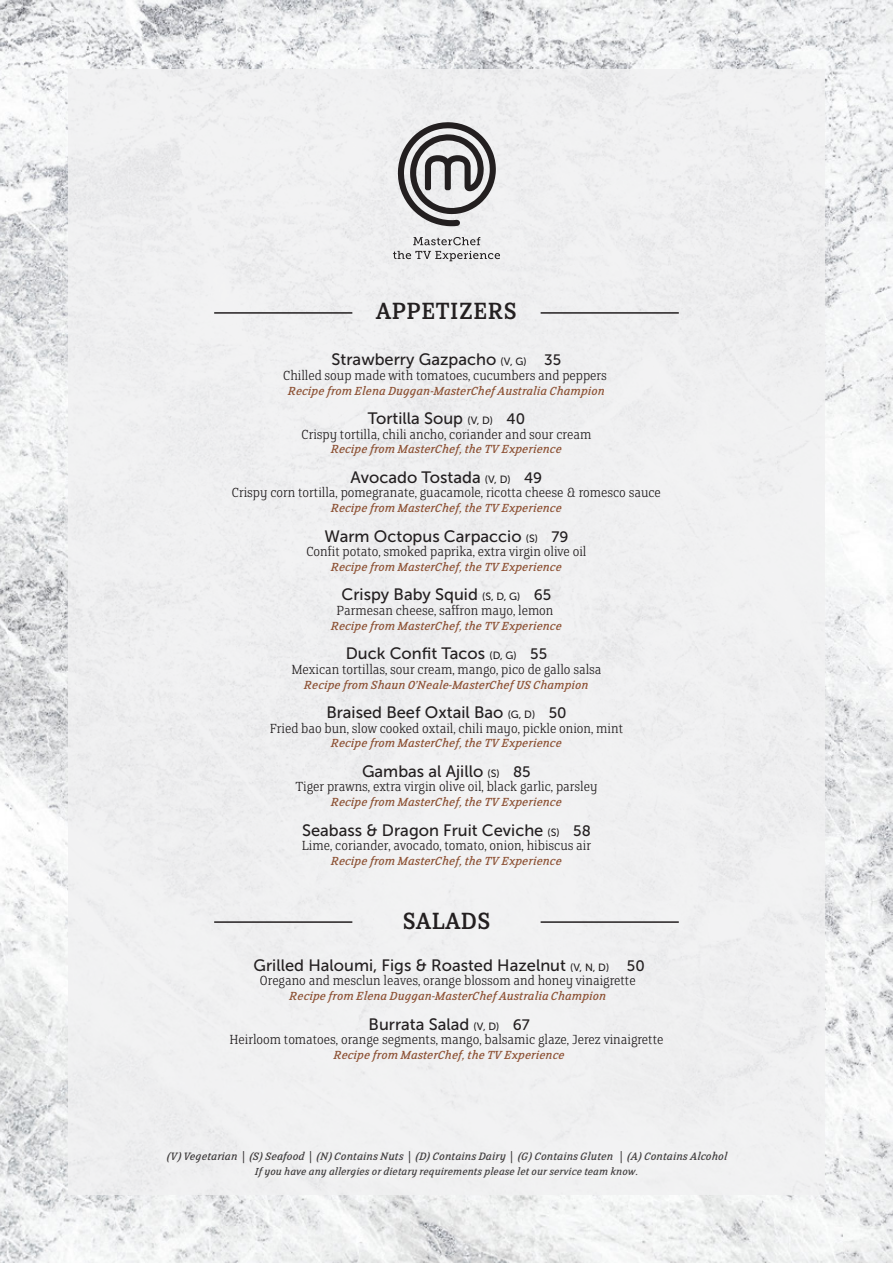
<style>
.page{position:relative;width:893px;height:1263px;background:#fff}
.page>*{position:absolute;margin:0;border:0;box-sizing:border-box;transform-origin:0 0}
.t1{font:26.4px "FS Clerkenwell";color:#231f20}
.t2{font:16.5px "Museo Sans 500";color:#231f20}
.t3{font:300 14.85px "FS Clerkenwell";color:#231f20}
.t4{font:italic 13.2px "FS Clerkenwell";color:#8e5336}
.t5{font:italic 12.15px "FS Clerkenwell";color:#231f20}
.t6{font:italic 11.4px "FS Clerkenwell";color:#231f20}
.s1{font-size:10.5px}
.s2{font-size:15px}
</style>
<div class="page">
<img style="left:0;top:0;width:893px;height:1263px">
<div style="left:68px;top:69px;width:757px;height:1125px;background:#f1f1f2"></div>
<hr style="left:541px;top:312px;width:138px;height:2px;background:#231f20">
<hr style="left:214px;top:312px;width:138px;height:2px;background:#231f20">
<svg style="left:398px;top:122px;width:98px;height:104px"></svg>
<svg style="left:413px;top:237px;width:67px;height:8px"></svg>
<svg style="left:393px;top:251px;width:107px;height:10px"></svg>
<hr style="left:541px;top:921px;width:138px;height:2px;background:#231f20">
<hr style="left:214px;top:921px;width:138px;height:2px;background:#231f20">
<h1 class="t1" style="left:376px;top:299px;width:143px">APPETIZERS</h1>
<p class="t2" style="left:332px;top:350px;width:231px">Strawberry Gazpacho <span class="s1">(V, G)</span> <span class="s2">35</span></p>
<p class="t3" style="left:283px;top:368px;width:325px">Chilled soup made with tomatoes, cucumbers and peppers</p>
<p class="t4" style="left:288px;top:384px;width:318px">Recipe from Elena Duggan-MasterChef Australia Champion</p>
<p class="t2" style="left:368px;top:409px;width:159px">Tortilla Soup <span class="s1">(V, D)</span> <span class="s2">40</span></p>
<p class="t3" style="left:302px;top:427px;width:291px">Crispy tortilla, chili ancho, coriander and sour cream</p>
<p class="t4" style="left:331px;top:443px;width:232px">Recipe from MasterChef, the TV Experience</p>
<p class="t2" style="left:351px;top:468px;width:193px">Avocado Tostada <span class="s1">(V, D)</span> <span class="s2">49</span></p>
<p class="t3" style="left:232px;top:486px;width:430px">Crispy corn tortilla, pomegranate, guacamole, ricotta cheese &amp; romesco sauce</p>
<p class="t4" style="left:331px;top:502px;width:232px">Recipe from MasterChef, the TV Experience</p>
<p class="t2" style="left:324px;top:527px;width:246px">Warm Octopus Carpaccio <span class="s1">(S)</span> <span class="s2">79</span></p>
<p class="t3" style="left:306px;top:545px;width:281px">Confit potato, smoked paprika, extra virgin olive oil</p>
<p class="t4" style="left:331px;top:561px;width:232px">Recipe from MasterChef, the TV Experience</p>
<p class="t2" style="left:341px;top:586px;width:211px">Crispy Baby Squid <span class="s1">(S, D, G)</span> <span class="s2">65</span></p>
<p class="t3" style="left:337px;top:604px;width:218px">Parmesan cheese, saffron mayo, lemon</p>
<p class="t4" style="left:331px;top:619px;width:232px">Recipe from MasterChef, the TV Experience</p>
<p class="t2" style="left:346px;top:644px;width:203px">Duck Confit Tacos <span class="s1">(D, G)</span> <span class="s2">55</span></p>
<p class="t3" style="left:291px;top:662px;width:312px">Mexican tortillas, sour cream, mango, pico de gallo salsa</p>
<p class="t4" style="left:304px;top:678px;width:286px">Recipe from Shaun O’Neale-MasterChef US Champion</p>
<p class="t2" style="left:326px;top:703px;width:242px">Braised Beef Oxtail Bao <span class="s1">(G, D)</span> <span class="s2">50</span></p>
<p class="t3" style="left:270px;top:721px;width:355px">Fried bao bun, slow cooked oxtail, chili mayo, pickle onion, mint</p>
<p class="t4" style="left:331px;top:737px;width:232px">Recipe from MasterChef, the TV Experience</p>
<p class="t2" style="left:362px;top:762px;width:170px">Gambas al Ajillo <span class="s1">(S)</span> <span class="s2">85</span></p>
<p class="t3" style="left:295px;top:780px;width:304px">Tiger prawns, extra virgin olive oil, black garlic, parsley</p>
<p class="t4" style="left:331px;top:796px;width:232px">Recipe from MasterChef, the TV Experience</p>
<p class="t2" style="left:302px;top:821px;width:290px">Seabass &amp; Dragon Fruit Ceviche <span class="s1">(S)</span> <span class="s2">58</span></p>
<p class="t3" style="left:302px;top:839px;width:291px">Lime, coriander, avocado, tomato, onion, hibiscus air</p>
<p class="t4" style="left:331px;top:855px;width:232px">Recipe from MasterChef, the TV Experience</p>
<h1 class="t1" style="left:402px;top:908px;width:90px">SALADS</h1>
<p class="t2" style="left:254px;top:956px;width:393px">Grilled Haloumi, Figs &amp; Roasted Hazelnut <span class="s1">(V, N, D)</span> <span class="s2">50</span></p>
<p class="t3" style="left:260px;top:974px;width:377px">Oregano and mesclun leaves, orange blossom and honey vinaigrette</p>
<p class="t4" style="left:289px;top:990px;width:318px">Recipe from Elena Duggan-MasterChef Australia Champion</p>
<p class="t2" style="left:369px;top:1015px;width:163px">Burrata Salad <span class="s1">(V, D)</span> <span class="s2">67</span></p>
<p class="t3" style="left:229px;top:1033px;width:435px">Heirloom tomatoes, orange segments, mango, balsamic glaze, Jerez vinaigrette</p>
<p class="t4" style="left:334px;top:1049px;width:232px">Recipe from MasterChef, the TV Experience</p>
<p class="t5" style="left:167px;top:1151px;width:562px">(V) Vegetarian | (S) Seafood | (N) Contains Nuts | (D) Contains Dairy | (G) Contains Gluten | (A) Contains Alcohol</p>
<p class="t6" style="left:255px;top:1166px;width:385px">If you have any allergies or dietary requirements please let our service team know.</p>
</div>
